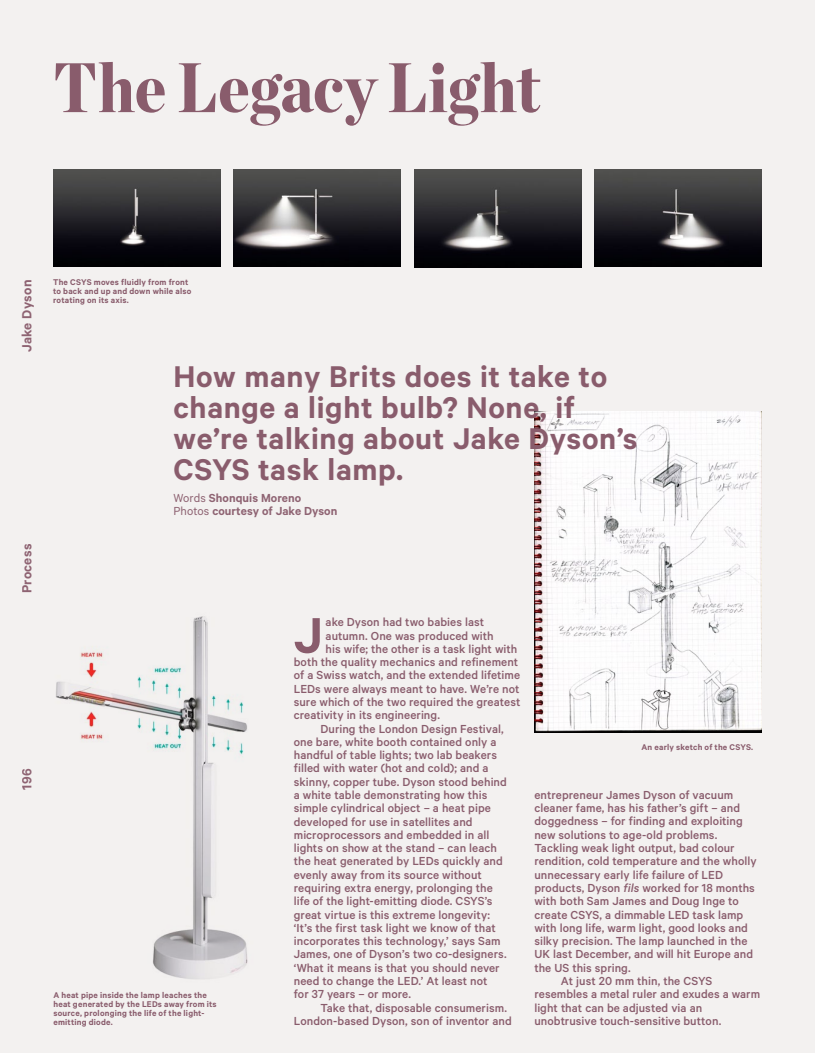
<style>
.page{position:relative;width:815px;height:1053px;background:#fff}
.page>*{position:absolute;margin:0;border:0;box-sizing:border-box;transform-origin:0 0}
.t1{font:900 70px "Chronicle Disp Cond";letter-spacing:.01em;color:#895c6c}
.t2{font:600 56.38px "Calibre";color:#895c6c}
.t3{font:600 33.75px/31px "Calibre";letter-spacing:.02em;color:#895c6c}
.t4{font:600 15px "Calibre";letter-spacing:.02em;color:#895c6c}
.t5{font:500 13.12px "Calibre";letter-spacing:.005em;color:#895c6c}
.t6{font:600 13.12px/13.2px "Calibre";letter-spacing:.005em;color:#895c6c}
.t7{font:600 9.38px/8.9px "Calibre";letter-spacing:.02em;color:#895c6c}
.s1{font-weight:400}
.s2{font-style:italic}
</style>
<div class="page">
<div style="left:0;top:0;width:815px;height:1052px;background:#f3f1f0"></div>
<img style="left:414px;top:170px;width:167px;height:97px">
<img style="left:234px;top:170px;width:167px;height:97px">
<img style="left:534px;top:411px;width:228px;height:321px">
<img style="left:56px;top:616px;width:192px;height:363px">
<img style="left:595px;top:170px;width:167px;height:97px">
<img style="left:53px;top:170px;width:167px;height:97px">
<h1 class="t1" style="left:53px;top:31px;width:488px">The Legacy Light</h1>
<p class="t4" style="left:18px;top:352px;width:74px;rotate:-90deg">Jake Dyson</p>
<p class="t4" style="left:18px;top:593px;width:51px;rotate:-90deg">Process</p>
<p class="t4" style="left:18px;top:789px;width:23px;rotate:-90deg">196</p>
<p class="t7" style="left:53px;top:277px;width:140px">The CSYS moves fluidly from front to back and up and down while also rotating on its axis.</p>
<h3 class="t3" style="left:173px;top:360px;width:466px">How many Brits does it take to change a light bulb? None, if we’re talking about Jake Dyson’s<br>CSYS task lamp.</h3>
<p class="t6" style="left:173px;top:491px;width:165px"><span class="s1">Words</span> Shonquis Moreno<br><span class="s1">Photos</span> courtesy of Jake Dyson</p>
<p class="t7" style="left:53px;top:990px;width:165px">A heat pipe inside the lamp leaches the heat generated by the LEDs away from its source, prolonging the life of the light&shy;emitting diode.</p>
<h2 class="t2" style="left:294px;top:601px;width:30px">J</h2>
<p class="t5" style="left:326px;top:614px;width:160px">ake Dyson had two babies last</p>
<p class="t5" style="left:326px;top:627px;width:170px">autumn. One was produced with</p>
<p class="t5" style="left:326px;top:641px;width:193px">his wife; the other is a task light with</p>
<p class="t5" style="left:294px;top:654px;width:226px">both the quality mechanics and refinement</p>
<p class="t5" style="left:294px;top:667px;width:228px">of a Swiss watch, and the extended lifetime</p>
<p class="t5" style="left:294px;top:681px;width:227px">LEDs were always meant to have. We’re not</p>
<p class="t5" style="left:294px;top:694px;width:228px">sure which of the two required the greatest</p>
<p class="t5" style="left:294px;top:707px;width:148px">creativity in its engineering.</p>
<p class="t5" style="left:320px;top:720px;width:185px">During the London Design Festival,</p>
<p class="t5" style="left:294px;top:734px;width:204px">one bare, white booth contained only a</p>
<p class="t5" style="left:294px;top:747px;width:205px">handful of table lights; two lab beakers</p>
<p class="t5" style="left:294px;top:760px;width:196px">filled with water (hot and cold); and a</p>
<p class="t5" style="left:294px;top:773px;width:215px">skinny, copper tube. Dyson stood behind</p>
<p class="t5" style="left:294px;top:787px;width:195px">a white table demonstrating how this</p>
<p class="t5" style="left:294px;top:800px;width:199px">simple cylindrical object – a heat pipe</p>
<p class="t5" style="left:294px;top:813px;width:180px">developed for use in satellites and</p>
<p class="t5" style="left:294px;top:827px;width:197px">microprocessors and embedded in all</p>
<p class="t5" style="left:294px;top:840px;width:205px">lights on show at the stand – can leach</p>
<p class="t5" style="left:294px;top:853px;width:210px">the heat generated by LEDs quickly and</p>
<p class="t5" style="left:294px;top:866px;width:190px">evenly away from its source without</p>
<p class="t5" style="left:294px;top:880px;width:200px">requiring extra energy, prolonging the</p>
<p class="t5" style="left:294px;top:893px;width:200px">life of the light-emitting diode. CSYS’s</p>
<p class="t5" style="left:294px;top:906px;width:198px">great virtue is this extreme longevity:</p>
<p class="t5" style="left:294px;top:920px;width:203px">‘It’s the first task light we know of that</p>
<p class="t5" style="left:294px;top:933px;width:208px">incorporates this technology,’ says Sam</p>
<p class="t5" style="left:294px;top:946px;width:214px">James, one of Dyson’s two co-designers.</p>
<p class="t5" style="left:294px;top:959px;width:207px">‘What it means is that you should never</p>
<p class="t5" style="left:294px;top:973px;width:195px">need to change the LED.’ At least not</p>
<p class="t5" style="left:294px;top:986px;width:119px">for 37 years – or more.</p>
<p class="t5" style="left:320px;top:999px;width:188px">Take that, disposable consumerism.</p>
<p class="t5" style="left:294px;top:1013px;width:220px">London-based Dyson, son of inventor and</p>
<p class="t7" style="left:641px;top:742px;width:113px">An early sketch of the CSYS.</p>
<p class="t5" style="left:534px;top:787px;width:200px">entrepreneur James Dyson of vacuum</p>
<p class="t5" style="left:534px;top:800px;width:207px">cleaner fame, has his father’s gift – and</p>
<p class="t5" style="left:534px;top:813px;width:210px">doggedness – for finding and exploiting</p>
<p class="t5" style="left:534px;top:827px;width:185px">new solutions to age-old problems.</p>
<p class="t5" style="left:534px;top:840px;width:202px">Tackling weak light output, bad colour</p>
<p class="t5" style="left:534px;top:853px;width:224px">rendition, cold temperature and the wholly</p>
<p class="t5" style="left:534px;top:866px;width:190px">unnecessary early life failure of LED</p>
<p class="t5" style="left:534px;top:880px;width:222px">products, Dyson <span class="s2">fils</span> worked for 18 months</p>
<p class="t5" style="left:534px;top:893px;width:206px">with both Sam James and Doug Inge to</p>
<p class="t5" style="left:534px;top:906px;width:210px">create CSYS, a dimmable LED task lamp</p>
<p class="t5" style="left:534px;top:920px;width:215px">with long life, warm light, good looks and</p>
<p class="t5" style="left:534px;top:933px;width:215px">silky precision. The lamp launched in the</p>
<p class="t5" style="left:534px;top:946px;width:220px">UK last December, and will hit Europe and</p>
<p class="t5" style="left:534px;top:959px;width:98px">the US this spring.</p>
<p class="t5" style="left:561px;top:973px;width:153px">At just 20 mm thin, the CSYS</p>
<p class="t5" style="left:534px;top:986px;width:227px">resembles a metal ruler and exudes a warm</p>
<p class="t5" style="left:534px;top:999px;width:169px">light that can be adjusted via an</p>
<p class="t5" style="left:534px;top:1012px;width:188px">unobtrusive touch-sensitive button.</p>
</div>
